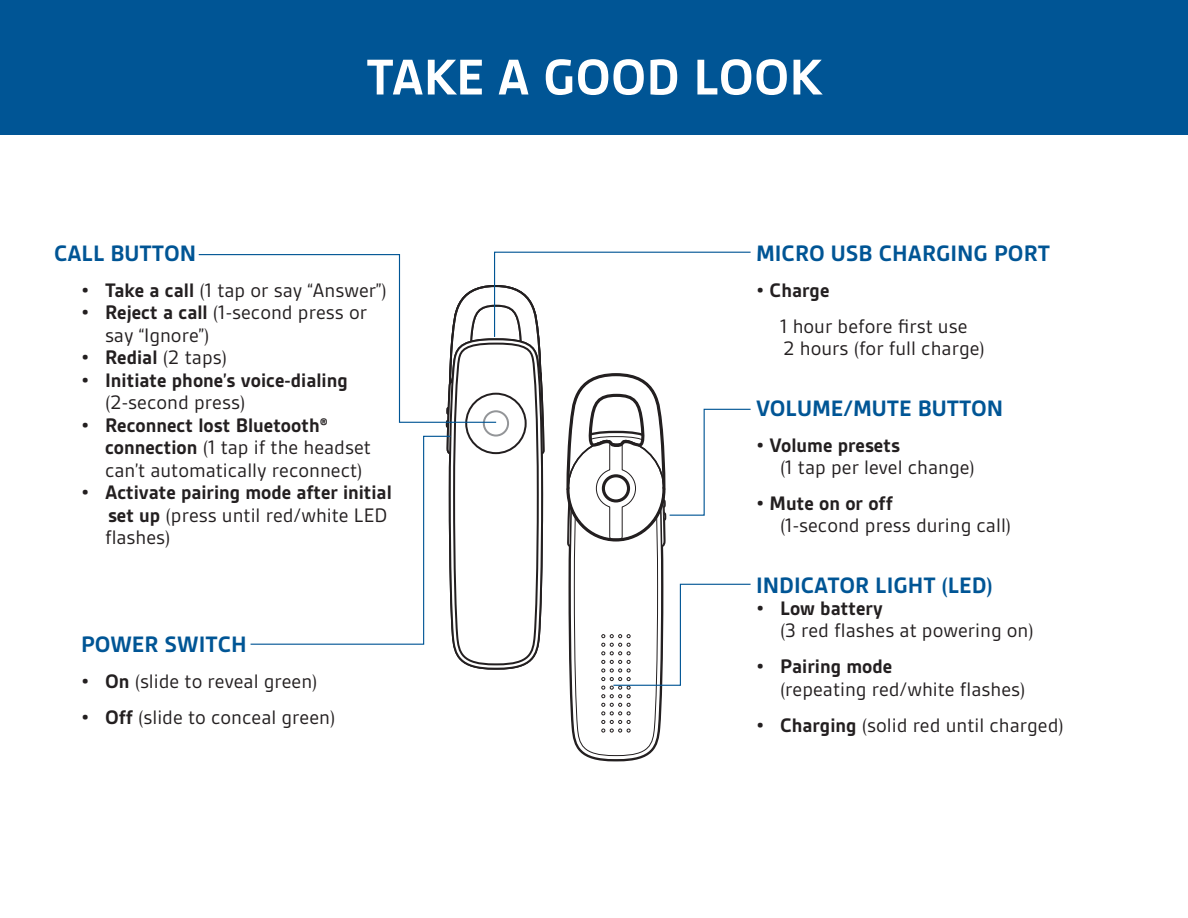
<style>
.page{position:relative;width:1188px;height:918px;background:#fff}
.page>*{position:absolute;margin:0;border:0;box-sizing:border-box;transform-origin:0 0}
.t1{font:700 54px "Gesta";color:#fff}
.t2{font:700 24px "Gesta";color:#005595}
.t3{font:21px/22.5px "Gesta";color:#231f20}
.t4{font:700 21px/22.5px "Gesta";color:#231f20}
.s1{font-weight:700}
.s2{font-weight:400}
</style>
<div class="page">
<div style="left:0;top:0;width:1188px;height:135px;background:#005595"></div>
<svg style="left:249px;top:251px;width:502px;height:511px"></svg>
<h1 class="t1" style="left:366px;top:49px;width:457px">TAKE A GOOD LOOK</h1>
<p class="t2" style="left:54px;top:241px;width:144px">CALL BUTTON</p>
<p class="t3" style="left:81px;top:279px;width:307px"><span class="s1">• Take a call</span> (1 tap or say “Answer”)</p>
<p class="t3" style="left:105px;top:302px;width:264px;text-indent:-24px"><span class="s1">• Reject a call</span> (1-second press or say “Ignore”)</p>
<p class="t4" style="left:81px;top:346px;width:148px">• Redial <span class="s2">(2 taps)</span></p>
<p class="t4" style="left:81px;top:369px;width:268px">• Initiate phone’s voice-dialing</p>
<p class="t3" style="left:105px;top:392px;width:142px">(2-second press)</p>
<p class="t3" style="left:105px;top:414px;width:267px;text-indent:-24px"><span class="s1">• Reconnect lost Bluetooth® connection</span> (1 tap if the headset can’t automatically reconnect)</p>
<p class="t4" style="left:105px;top:481px;width:288px;text-indent:-24px">• Activate pairing mode after initial set up <span class="s2">(press until red/white LED flashes)</span></p>
<p class="t2" style="left:81px;top:632px;width:167px">POWER SWITCH</p>
<p class="t3" style="left:81px;top:670px;width:238px"><span class="s1">• On</span> (slide to reveal green)</p>
<p class="t3" style="left:81px;top:706px;width:256px"><span class="s1">• Off</span> (slide to conceal green)</p>
<p class="t2" style="left:756px;top:241px;width:296px">MICRO USB CHARGING PORT</p>
<p class="t4" style="left:756px;top:279px;width:75px">• Charge</p>
<p class="t3" style="left:780px;top:315px;width:206px">1 hour before first use<br>2 hours (for full charge)</p>
<p class="t2" style="left:756px;top:395px;width:249px">VOLUME/MUTE BUTTON</p>
<p class="t4" style="left:756px;top:433px;width:145px">• Volume presets</p>
<p class="t3" style="left:780px;top:456px;width:196px">(1 tap per level change)</p>
<p class="t4" style="left:756px;top:492px;width:138px">• Mute on or off</p>
<p class="t3" style="left:780px;top:515px;width:233px">(1-second press during call)</p>
<p class="t2" style="left:756px;top:572px;width:238px">INDICATOR LIGHT (LED)</p>
<p class="t4" style="left:756px;top:597px;width:129px">• Low battery</p>
<p class="t3" style="left:780px;top:620px;width:255px">(3 red flashes at powering on)</p>
<p class="t4" style="left:756px;top:655px;width:138px">• Pairing mode</p>
<p class="t3" style="left:780px;top:678px;width:247px">(repeating red/white flashes)</p>
<p class="t3" style="left:756px;top:714px;width:309px"><span class="s1">• Charging</span> (solid red until charged)</p>
</div>
